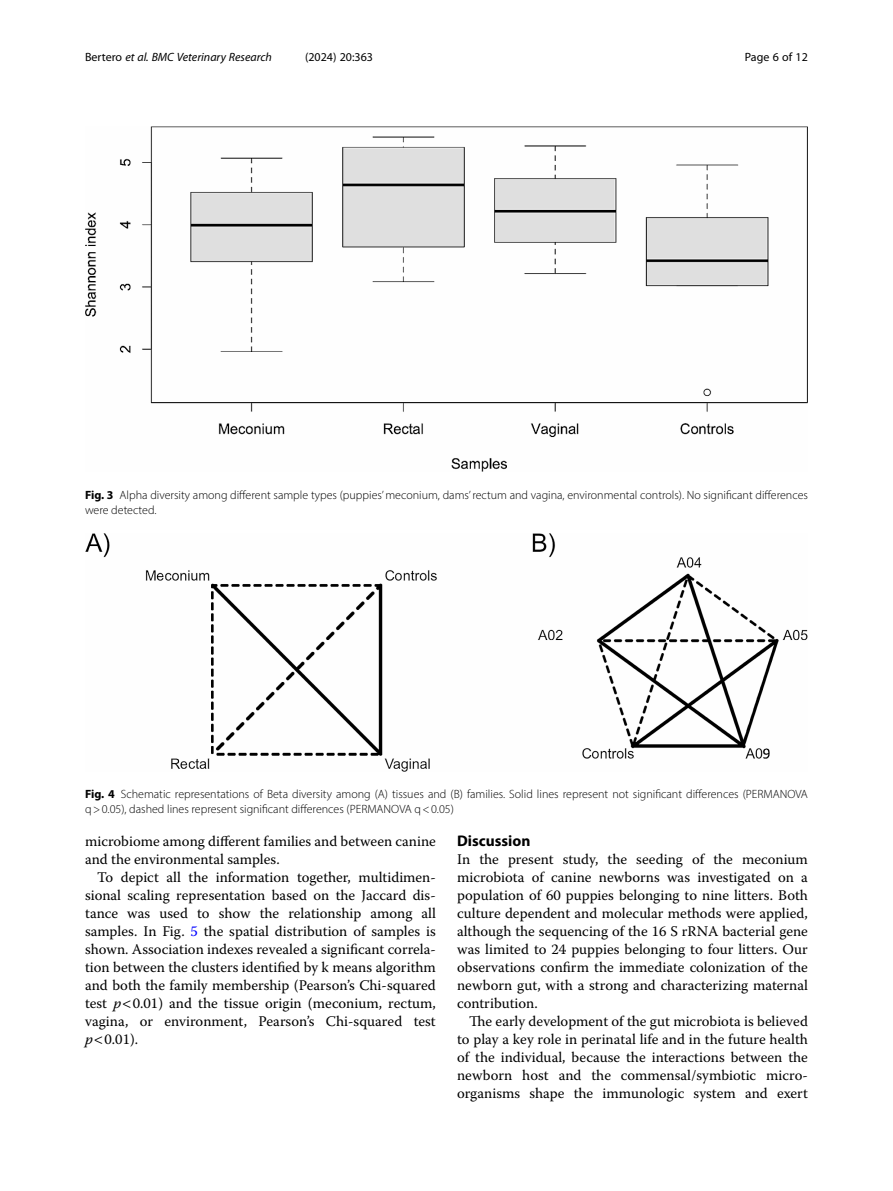
<style>
.page{position:relative;width:893px;height:1191px;background:#fff}
.page>*{position:absolute;margin:0;border:0;box-sizing:border-box;transform-origin:0 0}
.Head_1{font:700 15.45px "Myriad Pro";color:#000}
.Body_Text_Indent{font:14.7px/18px "Warnock Pro";color:#000;text-align:justify}
.Body_Text{font:14.7px/18px "Warnock Pro";color:#000;text-align:justify}
.Figure_Caption{font:300 12px/15px "Myriad Pro";color:#000}
.t1{font:italic 12px "Myriad Pro";color:#000}
.t2{font:12px "Myriad Pro";color:#000}
.s1{font-style:normal}
.s2{font-weight:700}
.s3{color:#00f}
.s4{font-style:italic}
</style>
<div class="page">
<img style="left:85px;top:533px;width:723px;height:238px">
<img style="left:85px;top:126px;width:723px;height:346px">
<p class="t1" style="left:85px;top:50px;width:188px"><span class="s1">Bertero</span> et al. BMC Veterinary Research</p>
<p class="t2" style="left:305px;top:50px;width:70px">(2024) 20:363</p>
<p class="t2" style="left:745px;top:50px;width:65px">Page 6 of 12</p>
<p class="Figure_Caption" style="left:85px;top:487px;width:724px"><span class="s2">Fig. 3</span> Alpha diversity among different sample types (puppies’ meconium, dams’ rectum and vagina, environmental controls). No significant differences were detected.</p>
<p class="Figure_Caption" style="left:85px;top:786px;width:724px"><span class="s2">Fig. 4</span> Schematic representations of Beta diversity among (A) tissues and (B) families. Solid lines represent not significant differences (PERMANOVA q&gt;0.05), dashed lines represent significant differences (PERMANOVA q&lt;0.05)</p>
<p class="Body_Text_Indent" style="left:85px;top:832px;width:352px">microbiome among different families and between canine and the environmental samples.</p>
<p class="Body_Text_Indent" style="left:85px;top:868px;width:352px;text-indent:12px">To depict all the information together, multidimen&shy;sional scaling representation based on the Jaccard dis&shy;tance was used to show the relationship among all samples. In Fig. <span class="s3">5</span> the spatial distribution of samples is shown. Association indexes revealed a significant correla&shy;tion between the clusters identified by k means algorithm and both the family membership (Pearson’s Chi-squared test <span class="s4">p</span> 0.01) and the tissue origin (meconium, rectum, vagina, or environment, Pearson’s Chi-squared test <span class="s4">p</span> 0.01).</p>
<p class="Head_1" style="left:457px;top:831px;width:75px">Discussion</p>
<p class="Body_Text" style="left:457px;top:850px;width:352px">In the present study, the seeding of the meconium microbiota of canine newborns was investigated on a population of 60 puppies belonging to nine litters. Both culture dependent and molecular methods were applied, although the sequencing of the 16 S rRNA bacterial gene was limited to 24 puppies belonging to four litters. Our observations confirm the immediate colonization of the newborn gut, with a strong and characterizing maternal contribution.</p>
<p class="Body_Text_Indent" style="left:457px;top:1012px;width:352px;text-indent:12px">The early development of the gut microbiota is believed to play a key role in perinatal life and in the future health of the individual, because the interactions between the newborn host and the commensal/symbiotic micro&shy;organisms shape the immunologic system and exert</p>
</div>
